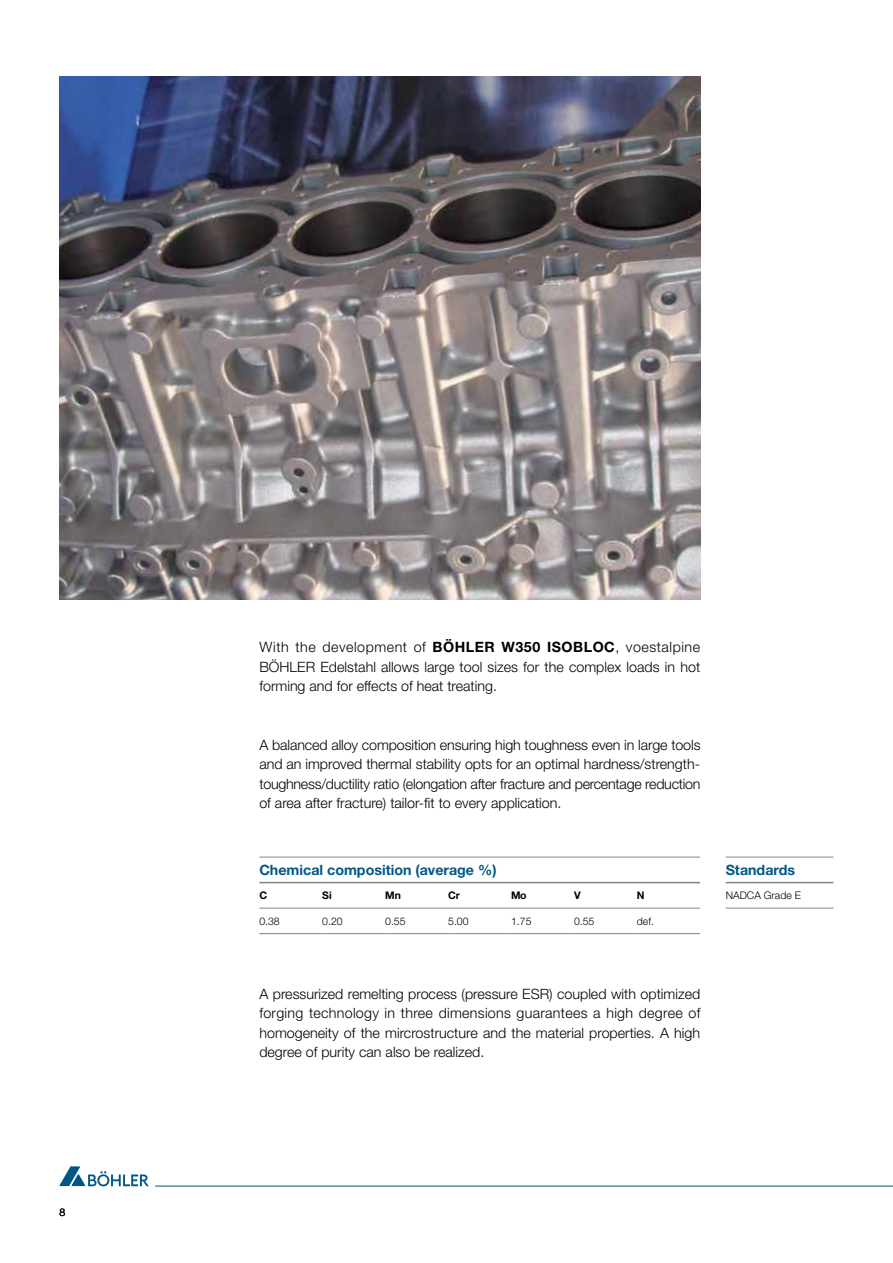
<style>
.page{position:relative;width:893px;height:1263px;background:#fff}
.page>*{position:absolute;margin:0;border:0;box-sizing:border-box;transform-origin:0 0}
.t1{font:300 14.25px/19.5px "Helvetica Neue LT Std";color:#000;text-align:justify}
.t2{font:700 14.25px "Helvetica Neue LT Std";color:#005785}
.t3{font:300 10.5px "Helvetica Neue LT Std";color:#000}
.t4{font:700 10.5px "Helvetica Neue LT Std";color:#000}
.s1{font-weight:700}
</style>
<div class="page">
<hr style="left:155px;top:1186px;width:738px;height:1px;background:#005785">
<svg style="left:60px;top:1166px;width:89px;height:20px"></svg>
<img style="left:60px;top:77px;width:640px;height:523px">
<hr style="left:259px;top:933px;width:63px;height:1px;background:#808285">
<hr style="left:322px;top:933px;width:63px;height:1px;background:#808285">
<hr style="left:385px;top:933px;width:63px;height:1px;background:#808285">
<hr style="left:448px;top:933px;width:63px;height:1px;background:#808285">
<hr style="left:511px;top:933px;width:63px;height:1px;background:#808285">
<hr style="left:574px;top:933px;width:63px;height:1px;background:#808285">
<hr style="left:637px;top:933px;width:63px;height:1px;background:#808285">
<hr style="left:259px;top:908px;width:63px;height:1px;background:#808285">
<hr style="left:322px;top:908px;width:63px;height:1px;background:#808285">
<hr style="left:385px;top:908px;width:63px;height:1px;background:#808285">
<hr style="left:448px;top:908px;width:63px;height:1px;background:#808285">
<hr style="left:511px;top:908px;width:63px;height:1px;background:#808285">
<hr style="left:574px;top:908px;width:63px;height:1px;background:#808285">
<hr style="left:637px;top:908px;width:63px;height:1px;background:#808285">
<hr style="left:259px;top:857px;width:63px;height:1px;background:#808285">
<hr style="left:322px;top:857px;width:63px;height:1px;background:#808285">
<hr style="left:385px;top:857px;width:63px;height:1px;background:#808285">
<hr style="left:448px;top:857px;width:63px;height:1px;background:#808285">
<hr style="left:511px;top:857px;width:63px;height:1px;background:#808285">
<hr style="left:574px;top:857px;width:63px;height:1px;background:#808285">
<hr style="left:637px;top:857px;width:63px;height:1px;background:#808285">
<hr style="left:259px;top:882px;width:63px;height:1px;background:#808285">
<hr style="left:322px;top:882px;width:63px;height:1px;background:#808285">
<hr style="left:385px;top:882px;width:63px;height:1px;background:#808285">
<hr style="left:448px;top:882px;width:63px;height:1px;background:#808285">
<hr style="left:511px;top:882px;width:63px;height:1px;background:#808285">
<hr style="left:574px;top:882px;width:63px;height:1px;background:#808285">
<hr style="left:637px;top:882px;width:63px;height:1px;background:#808285">
<hr style="left:726px;top:908px;width:107px;height:1px;background:#808285">
<hr style="left:726px;top:857px;width:107px;height:1px;background:#808285">
<hr style="left:726px;top:882px;width:107px;height:1px;background:#808285">
<p class="t3" style="left:60px;top:1205px;width:7px">8</p>
<p class="t1" style="left:259px;top:637px;width:442px">With the development of <span class="s1">BÖHLER W350 ISOBLOC</span>, voestalpine BÖHLER Edelstahl allows large tool sizes for the complex loads in hot forming and for effects of heat treating.</p>
<p class="t1" style="left:259px;top:735px;width:443px">A balanced alloy composition ensuring high toughness even in large tools and an improved thermal stability opts for an optimal hardness/strength&shy;toughness/ductility ratio (elongation after fracture and percentage reduction of area after fracture) tailor-fit to every application.</p>
<p class="t2" style="left:259px;top:861px;width:239px">Chemical composition (average %)</p>
<p class="t4" style="left:259px;top:889px;width:9px">C</p>
<p class="t4" style="left:322px;top:889px;width:11px">Si</p>
<p class="t4" style="left:385px;top:889px;width:17px">Mn</p>
<p class="t4" style="left:448px;top:889px;width:13px">Cr</p>
<p class="t4" style="left:511px;top:889px;width:17px">Mo</p>
<p class="t4" style="left:574px;top:889px;width:8px">V</p>
<p class="t4" style="left:637px;top:889px;width:9px">N</p>
<p class="t3" style="left:259px;top:914px;width:22px">0.38</p>
<p class="t3" style="left:322px;top:914px;width:22px">0.20</p>
<p class="t3" style="left:385px;top:914px;width:22px">0.55</p>
<p class="t3" style="left:448px;top:914px;width:22px">5.00</p>
<p class="t3" style="left:511px;top:914px;width:22px">1.75</p>
<p class="t3" style="left:574px;top:914px;width:22px">0.55</p>
<p class="t3" style="left:637px;top:914px;width:19px">def.</p>
<p class="t2" style="left:726px;top:861px;width:71px">Standards</p>
<p class="t3" style="left:726px;top:889px;width:77px">NADCA Grade E</p>
<p class="t1" style="left:259px;top:984px;width:442px">A pressurized remelting process (pressure ESR) coupled with optimized forging technology in three dimensions guarantees a high degree of homogeneity of the mircrostructure and the material properties. A high degree of purity can also be realized.</p>
</div>
